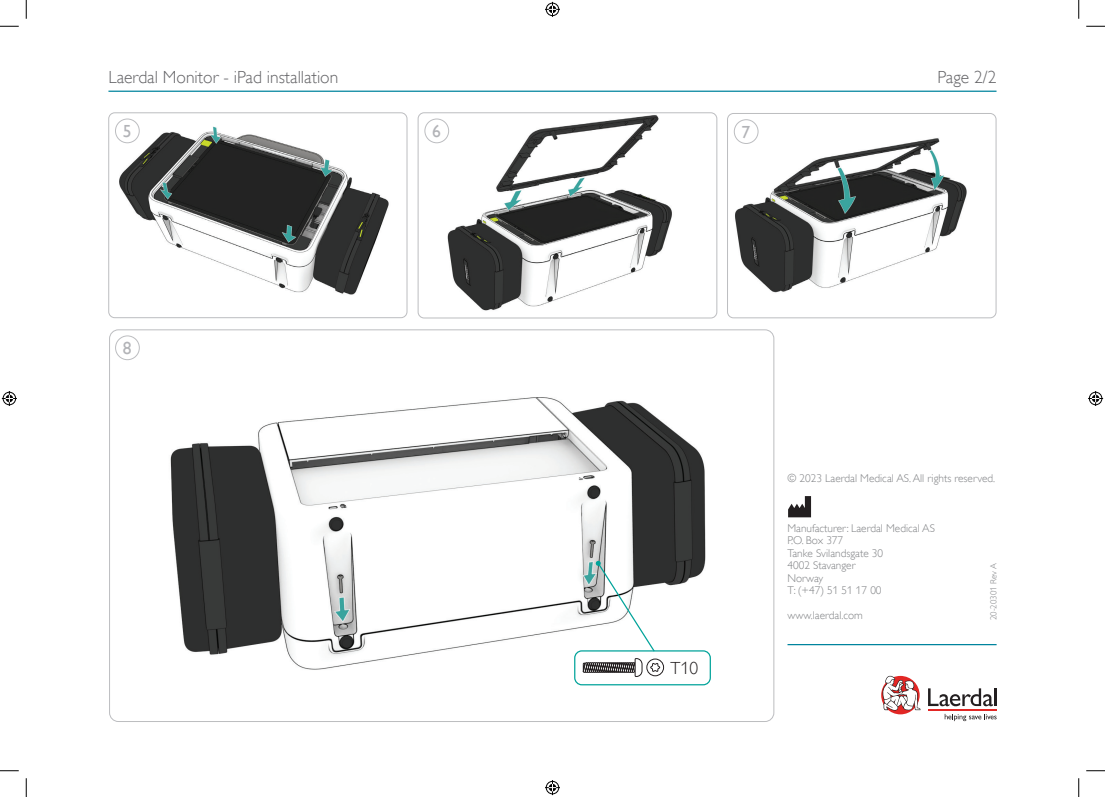
<style>
.page{position:relative;width:1105px;height:797px;background:#fff}
.page>*{position:absolute;margin:0;border:0;box-sizing:border-box;transform-origin:0 0}
.t1{font:300 17.5px "Gill Alt One";color:#636366}
.t2{font:17.5px "Gill Alt One";color:#b2b3b7}
.t3{font:300 17.5px "Gill Alt One";color:#231f20}
.t4{font:300 11.25px/12.5px "Gill Alt One";color:#808285}
.t5{font:300 8.75px "Gill Alt One";color:#808285}
</style>
<div class="page">
<hr style="left:108px;top:91px;width:888px;height:1px;background:#00849e">
<img style="left:110px;top:114px;width:297px;height:204px">
<div style="left:108px;top:112px;width:299px;height:206px;border:1px solid #bcbdc0;border-radius:6px"></div>
<img style="left:727px;top:113px;width:269px;height:205px">
<div style="left:727px;top:113px;width:269px;height:205px;border:1px solid #bcbdc0;border-radius:6px"></div>
<img style="left:418px;top:114px;width:299px;height:204px">
<div style="left:418px;top:112px;width:299px;height:206px;border:1px solid #bcbdc0;border-radius:6px"></div>
<img style="left:111px;top:331px;width:599px;height:389px">
<div style="left:115px;top:119px;width:25px;height:24px;border:1px solid #bcbdc0;border-radius:50%"></div>
<div style="left:734px;top:119px;width:24px;height:25px;border:1px solid #bcbdc0;border-radius:50%"></div>
<div style="left:424px;top:119px;width:25px;height:24px;border:1px solid #bcbdc0;border-radius:50%"></div>
<div style="left:115px;top:335px;width:25px;height:25px;border:1px solid #bcbdc0;border-radius:50%"></div>
<svg style="left:647px;top:659px;width:17px;height:16px"></svg>
<div style="left:646px;top:658px;width:18px;height:18px;border:1px solid #231f20;border-radius:50%"></div>
<svg style="left:583px;top:561px;width:78px;height:137px"></svg>
<div style="left:574px;top:650px;width:137px;height:35px;border:1px solid #00a39a;border-radius:7px"></div>
<hr style="left:787px;top:644px;width:209px;height:1px;background:#00849e">
<div style="left:881px;top:676px;width:39px;height:38px;background:#e22725;border-radius:50%"></div>
<svg style="left:928px;top:688px;width:68px;height:18px"></svg>
<svg style="left:945px;top:714px;width:51px;height:7px"></svg>
<hr style="left:928px;top:709px;width:68px;height:1px;background:#e22725">
<svg style="left:881px;top:675px;width:39px;height:36px"></svg>
<svg style="left:788px;top:496px;width:23px;height:21px"></svg>
<svg style="left:0;top:25px;width:19px;height:2px"></svg>
<svg style="left:1086px;top:25px;width:19px;height:2px"></svg>
<svg style="left:0;top:770px;width:19px;height:1px"></svg>
<svg style="left:1086px;top:770px;width:19px;height:1px"></svg>
<svg style="left:25px;top:0;width:2px;height:19px"></svg>
<svg style="left:25px;top:778px;width:2px;height:19px"></svg>
<svg style="left:1078px;top:0;width:1px;height:19px"></svg>
<svg style="left:1078px;top:778px;width:1px;height:19px"></svg>
<svg style="left:545px;top:2px;width:15px;height:15px"></svg>
<svg style="left:545px;top:780px;width:15px;height:15px"></svg>
<svg style="left:2px;top:391px;width:15px;height:15px"></svg>
<svg style="left:1088px;top:391px;width:15px;height:15px"></svg>
<h1 class="t1" style="left:108px;top:67px;width:231px">Laerdal Monitor - iPad installation</h1>
<h1 class="t1" style="left:937px;top:67px;width:61px">Page 2/2</h1>
<h1 class="t2" style="left:123px;top:121px;width:10px">5</h1>
<h1 class="t2" style="left:432px;top:121px;width:10px">6</h1>
<h1 class="t2" style="left:742px;top:122px;width:10px">7</h1>
<h1 class="t2" style="left:123px;top:338px;width:10px">8</h1>
<h1 class="t3" style="left:671px;top:658px;width:29px">T10</h1>
<p class="t4" style="left:787px;top:471px;width:209px">© 2023 Laerdal Medical AS. All rights reserved.</p>
<p class="t4" style="left:787px;top:521px;width:149px">Manufacturer: Laerdal Medical AS<br>P.O. Box 377<br>Tanke Svilandsgate 30<br>4002 Stavanger<br>Norway<br>T: (+47) 51 51 17 00</p>
<p class="t4" style="left:787px;top:609px;width:77px">www.laerdal.com</p>
<p class="t5" style="left:988px;top:620px;width:58px;rotate:-90deg">20-20301 Rev A</p>
</div>
